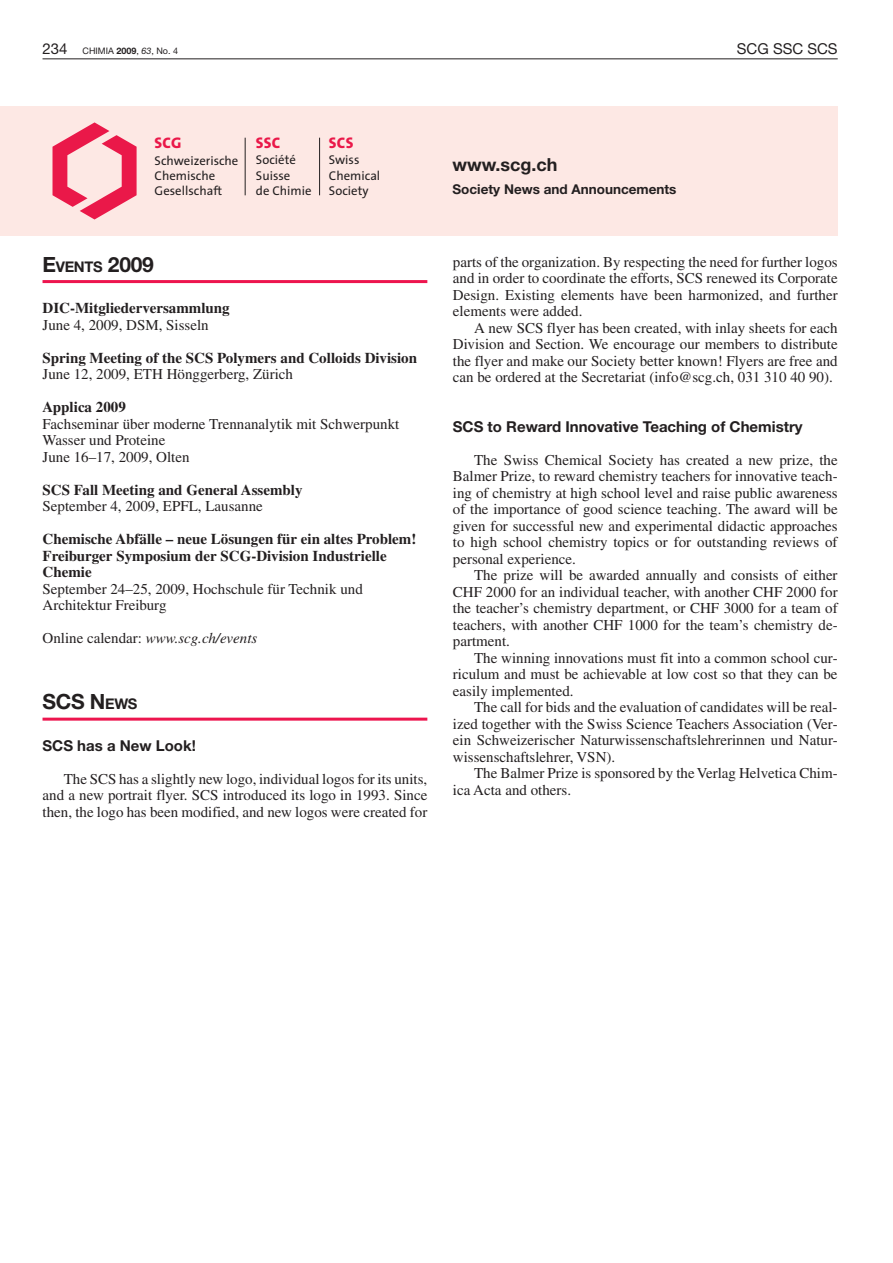
<style>
.page{position:relative;width:893px;height:1263px;background:#fff}
.page>*{position:absolute;margin:0;border:0;box-sizing:border-box;transform-origin:0 0}
.t1{font:700 21px "Helvetica Neue";letter-spacing:-.015em;color:#231f20}
.t2{font:700 18px "Helvetica Neue LT";color:#231f20}
.t3{font:15.45px "The Sans Extra Bold Plain OV QRVODA";letter-spacing:.015em;color:#ea1849}
.t4{font:15px/16.5px "Times";color:#231f20;text-align:justify}
.t5{font:700 15px/16.5px "Times";color:#231f20}
.t6{font:700 15px "Helvetica Neue LT";color:#231f20}
.t7{font:italic 15px "Times";color:#231f20}
.t8{font:15px "Helvetica Neue";color:#231f20}
.t9{font:700 13.5px "Helvetica Neue LT";color:#231f20}
.t10{font:12.75px/15.5px "The Sans Plain OV SRVODA";color:#231f20}
.t11{font:9px "Helvetica Neue";color:#231f20}
.s1{font-size:15px}
.s2{font-weight:700}
.s3{font-style:italic}
.s4{font-size:14.7px}
.s5{font-style:normal}
</style>
<div class="page">
<hr style="left:43px;top:59px;width:795px;height:1px;background:#231f20">
<div style="left:0;top:106px;width:838px;height:130px;background:#fde8e4"></div>
<svg style="left:53px;top:122px;width:84px;height:97px"></svg>
<hr style="left:245px;top:138px;width:1px;height:57px;background:#231f20">
<hr style="left:319px;top:138px;width:1px;height:57px;background:#231f20">
<hr style="left:43px;top:280px;width:384px;height:3px;background:#ed154e">
<hr style="left:43px;top:718px;width:384px;height:3px;background:#ed154e">
<p class="t11" style="left:43px;top:46px;width:137px"><span class="s1">234</span> CHIMIA <span class="s2">2009</span>, <span class="s3">63</span>, No. 4</p>
<p class="t8" style="left:737px;top:40px;width:102px">SCG SSC SCS</p>
<p class="t3" style="left:155px;top:130px;width:28px">SCG</p>
<p class="t10" style="left:155px;top:152px;width:85px">Schweizerische<br>Chemische<br>Gesellschaft</p>
<p class="t3" style="left:256px;top:130px;width:26px">SSC</p>
<p class="t10" style="left:256px;top:152px;width:57px">Société<br>Suisse<br>de Chimie</p>
<p class="t3" style="left:329px;top:130px;width:26px">SCS</p>
<p class="t10" style="left:329px;top:152px;width:53px">Swiss<br>Chemical<br>Society</p>
<p class="t2" style="left:452px;top:154px;width:106px">www.scg.ch</p>
<p class="t9" style="left:452px;top:181px;width:226px">Society News and Announcements</p>
<h1 class="t1" style="left:43px;top:251px;width:113px">E<span class="s4">VENTS</span> 2009</h1>
<p class="t5" style="left:43px;top:299px;width:189px">DIC-Mitgliederversammlung</p>
<p class="t4" style="left:43px;top:316px;width:168px">June 4, 2009, DSM, Sisseln</p>
<p class="t5" style="left:43px;top:349px;width:376px">Spring Meeting of the SCS Polymers and Colloids Division</p>
<p class="t4" style="left:43px;top:366px;width:252px">June 12, 2009, ETH Hönggerberg, Zürich</p>
<p class="t5" style="left:43px;top:398px;width:85px">Applica 2009</p>
<p class="t4" style="left:43px;top:415px;width:358px;text-align:left">Fachseminar über moderne Trennanalytik mit Schwerpunkt<br>Wasser und Proteine<br>June 16–17, 2009, Olten</p>
<p class="t5" style="left:43px;top:481px;width:262px">SCS Fall Meeting and General Assembly</p>
<p class="t4" style="left:43px;top:498px;width:222px">September 4, 2009, EPFL, Lausanne</p>
<p class="t5" style="left:43px;top:530px;width:375px">Chemische Abfälle – neue Lösungen für ein altes Problem!<br>Freiburger Symposium der SCG-Division Industrielle<br>Chemie</p>
<p class="t4" style="left:43px;top:580px;width:322px">September 24–25, 2009, Hochschule für Technik und<br>Architektur Freiburg</p>
<p class="t7" style="left:43px;top:630px;width:216px"><span class="s5">Online calendar:</span> www.scg.ch/events</p>
<h1 class="t1" style="left:43px;top:689px;width:96px">SCS N<span class="s4">EWS</span></h1>
<p class="t6" style="left:43px;top:736px;width:155px">SCS has a New Look!</p>
<p class="t4" style="left:43px;top:770px;width:386px;text-indent:21px">The SCS has a slightly new logo, individual logos for its units, and a new portrait flyer. SCS introduced its logo in 1993. Since then, the logo has been modified, and new logos were created for</p>
<p class="t4" style="left:453px;top:253px;width:386px">parts of the organization. By respecting the need for further logos and in order to coordinate the efforts, SCS renewed its Corporate Design. Existing elements have been harmonized, and further elements were added.</p>
<p class="t4" style="left:453px;top:319px;width:386px;text-indent:21px">A new SCS flyer has been created, with inlay sheets for each Division and Section. We encourage our members to distribute the flyer and make our Society better known! Flyers are free and can be ordered at the Secretariat (info@scg.ch, 031 310 40 90).</p>
<p class="t6" style="left:453px;top:417px;width:351px">SCS to Reward Innovative Teaching of Chemistry</p>
<p class="t4" style="left:453px;top:451px;width:386px;text-indent:21px">The Swiss Chemical Society has created a new prize, the Balmer Prize, to reward chemistry teachers for innovative teach&shy;ing of chemistry at high school level and raise public awareness of the importance of good science teaching. The award will be given for successful new and experimental didactic approaches to high school chemistry topics or for outstanding reviews of personal experience.</p>
<p class="t4" style="left:453px;top:567px;width:386px;text-indent:21px">The prize will be awarded annually and consists of either CHF 2000 for an individual teacher, with another CHF 2000 for the teacher’s chemistry department, or CHF 3000 for a team of teachers, with another CHF 1000 for the team’s chemistry de&shy;partment.</p>
<p class="t4" style="left:453px;top:649px;width:386px;text-indent:21px">The winning innovations must fit into a common school cur&shy;riculum and must be achievable at low cost so that they can be easily implemented.</p>
<p class="t4" style="left:453px;top:699px;width:386px;text-indent:21px">The call for bids and the evaluation of candidates will be real&shy;ized together with the Swiss Science Teachers Association (Ver&shy;ein Schweizerischer Naturwissenschaftslehrerinnen und Natur&shy;wissenschaftslehrer, VSN).</p>
<p class="t4" style="left:453px;top:765px;width:386px;text-indent:21px">The Balmer Prize is sponsored by the Verlag Helvetica Chim&shy;ica Acta and others.</p>
</div>
